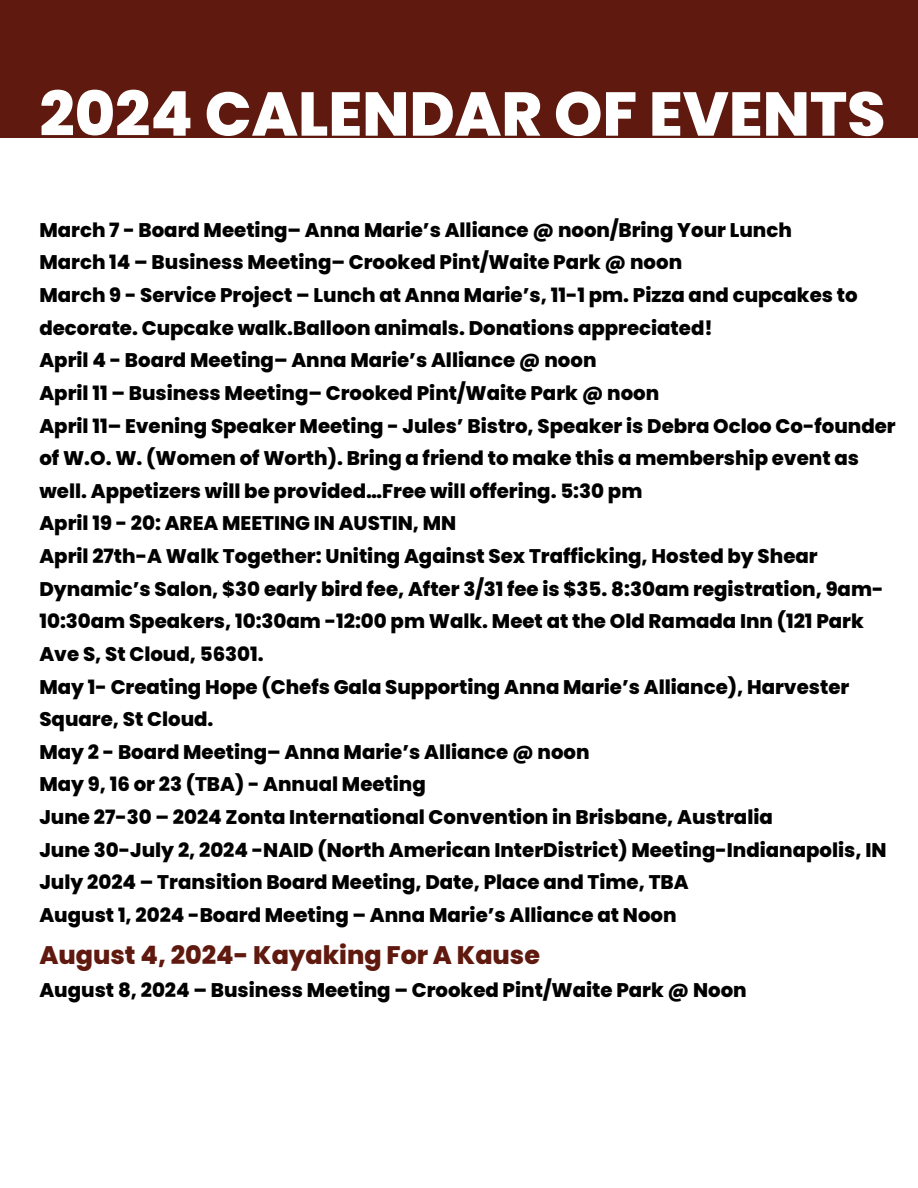
<style>
.page{position:relative;width:918px;height:1188px;background:#fff}
.page>*{position:absolute;margin:0;border:0;box-sizing:border-box;transform-origin:0 0}
.t1{font:800 61.65px "Poppins";color:#fff}
.t2{font:800 25.35px "Poppins";color:#60190e}
.InlineShape{font:800 19.65px/32.7px "Poppins";color:#000}
</style>
<div class="page">
<div style="left:0;top:0;width:918px;height:138px;background:#60190e"></div>
<p class="t1" style="left:40px;top:71px;width:847px">2024 CALENDAR OF EVENTS</p>
<p class="InlineShape" style="left:39px;top:214px;width:754px">March 7 - Board Meeting– Anna Marie’s Alliance @ noon/Bring Your Lunch<br>March 14 – Business Meeting– Crooked Pint/Waite Park @ noon</p>
<p class="InlineShape" style="left:39px;top:279px;width:820px">March 9 - Service Project – Lunch at Anna Marie’s, 11-1 pm. Pizza and cupcakes to decorate. Cupcake walk.Balloon animals. Donations appreciated!<br>April 4 - Board Meeting– Anna Marie’s Alliance @ noon<br>April 11 – Business Meeting– Crooked Pint/Waite Park @ noon</p>
<p class="InlineShape" style="left:39px;top:409px;width:858px">April 11– Evening Speaker Meeting - Jules’ Bistro, Speaker is Debra Ocloo Co-founder of W.O. W. (Women of Worth). Bring a friend to make this a membership event as well. Appetizers will be provided…Free will offering. 5:30 pm</p>
<p class="InlineShape" style="left:39px;top:507px;width:418px">April 19 - 20: AREA MEETING IN AUSTIN, MN</p>
<p class="InlineShape" style="left:39px;top:540px;width:846px">April 27th-A Walk Together: Uniting Against Sex Trafficking, Hosted by Shear Dynamic’s Salon, $30 early bird fee, After 3/31 fee is $35. 8:30am registration, 9am-10:30am Speakers, 10:30am -12:00 pm Walk. Meet at the Old Ramada Inn (121 Park Ave S, St Cloud, 56301.</p>
<p class="InlineShape" style="left:39px;top:670px;width:811px">May 1- Creating Hope (Chefs Gala Supporting Anna Marie’s Alliance), Harvester<br>Square, St Cloud.</p>
<p class="InlineShape" style="left:39px;top:736px;width:552px">May 2 - Board Meeting– Anna Marie’s Alliance @ noon</p>
<p class="InlineShape" style="left:39px;top:768px;width:388px">May 9, 16 or 23 (TBA) - Annual Meeting</p>
<p class="InlineShape" style="left:39px;top:801px;width:735px">June 27-30 – 2024 Zonta International Convention in Brisbane, Australia</p>
<p class="InlineShape" style="left:39px;top:833px;width:849px">June 30-July 2, 2024 -NAID (North American InterDistrict) Meeting-Indianapolis, IN</p>
<p class="InlineShape" style="left:39px;top:866px;width:651px">July 2024 – Transition Board Meeting, Date, Place and Time, TBA</p>
<p class="InlineShape" style="left:39px;top:899px;width:639px">August 1, 2024 -Board Meeting – Anna Marie’s Alliance at Noon</p>
<p class="t2" style="left:39px;top:937px;width:502px">August 4, 2024- Kayaking For A Kause</p>
<p class="InlineShape" style="left:39px;top:974px;width:709px">August 8, 2024 – Business Meeting – Crooked Pint/Waite Park @ Noon</p>
</div>
